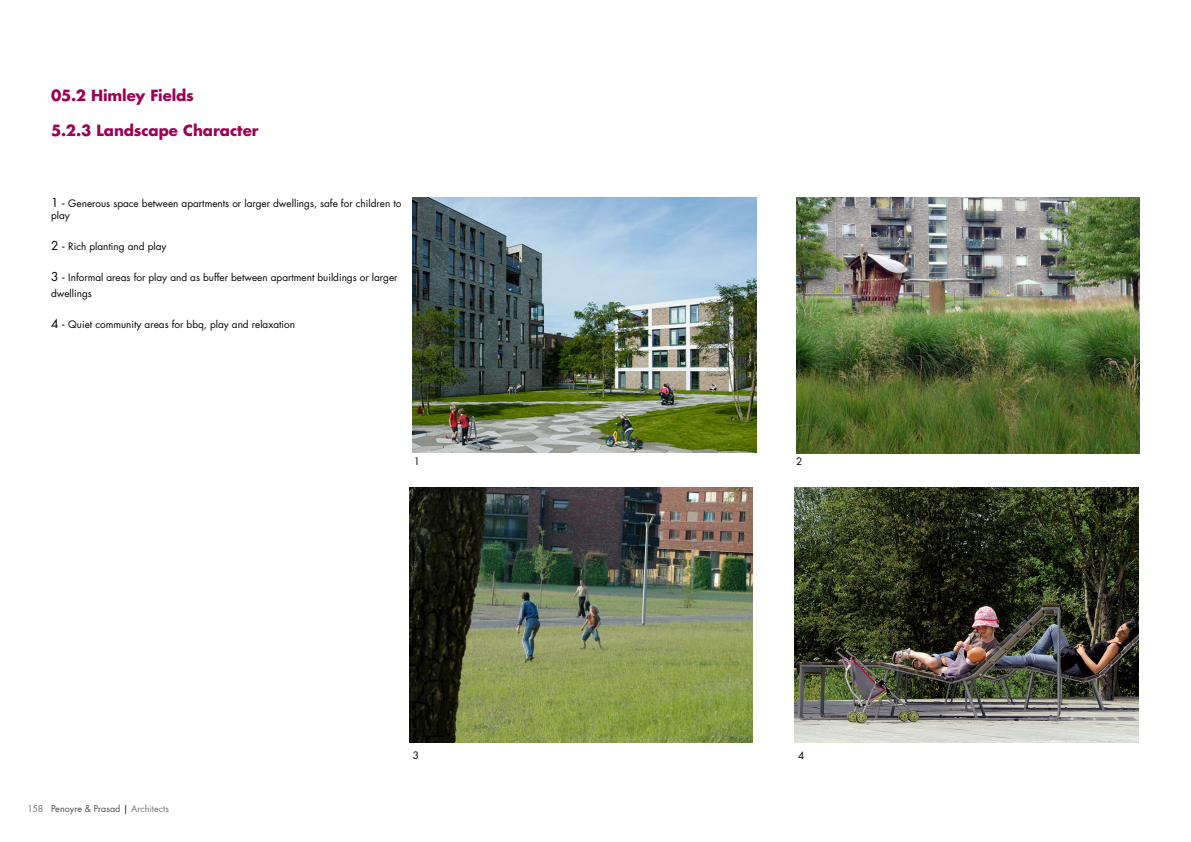
<style>
.page{position:relative;width:1191px;height:842px;background:#fff}
.page>*{position:absolute;margin:0;border:0;box-sizing:border-box;transform-origin:0 0}
.t1{font:700 15px "Futura Std";letter-spacing:-.005em;color:#9e0054}
.t2{font:10px/12px "Futura Std";color:#000}
.t3{font:9px "Futura Std";letter-spacing:.005em;color:#4b4b4d}
.s1{font-size:12px}
.s2{color:#707172}
.s3{color:#000}
</style>
<div class="page">
<img style="left:413px;top:197px;width:343px;height:256px">
<img style="left:796px;top:197px;width:343px;height:257px">
<img style="left:409px;top:487px;width:344px;height:255px">
<img style="left:795px;top:487px;width:343px;height:255px">
<h1 class="t1" style="left:51px;top:85px;width:144px">05.2 Himley Fields</h1>
<h1 class="t1" style="left:51px;top:120px;width:209px">5.2.3 Landscape Character</h1>
<p class="t2" style="left:51px;top:198px;width:352px"><span class="s1">1 -</span> Generous space between apartments or larger dwellings, safe for children to play</p>
<p class="t2" style="left:51px;top:241px;width:117px"><span class="s1">2 -</span> Rich planting and play</p>
<p class="t2" style="left:51px;top:270px;width:348px;line-height:15.5px"><span class="s1">3 -</span> Informal areas for play and as buffer between apartment buildings or larger dwellings</p>
<p class="t2" style="left:51px;top:318px;width:245px"><span class="s1">4 -</span> Quiet community areas for bbq, play and relaxation</p>
<p class="t2" style="left:414px;top:455px;width:8px">1</p>
<p class="t2" style="left:796px;top:456px;width:8px">2</p>
<p class="t3" style="left:28px;top:803px;width:143px"><span class="s2">158</span> Penoyre &amp; Prasad <span class="s3">|</span> <span class="s2">Architects</span></p>
<p class="t2" style="left:413px;top:749px;width:8px">3</p>
<p class="t2" style="left:798px;top:750px;width:8px">4</p>
</div>
